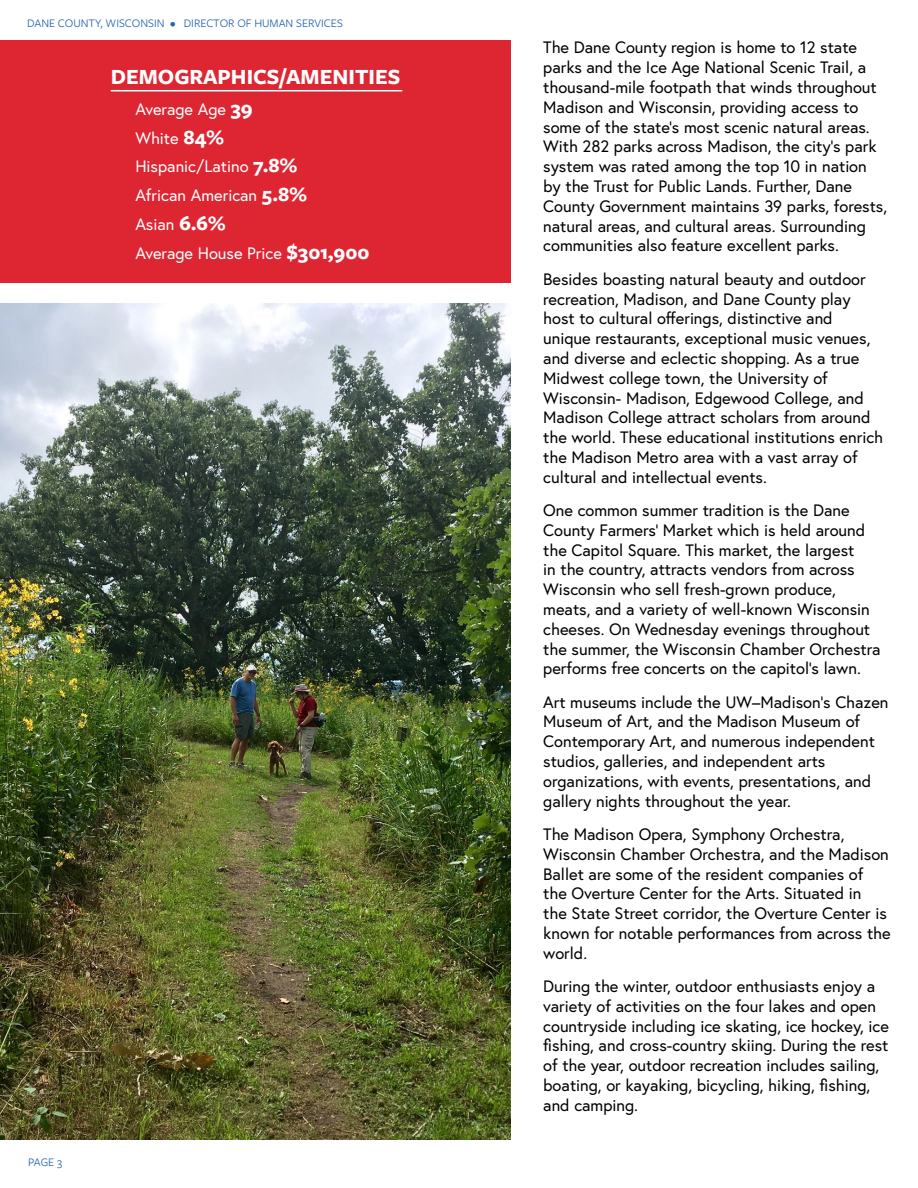
<style>
.page{position:relative;width:918px;height:1188px;background:#fff}
.page>*{position:absolute;margin:0;border:0;box-sizing:border-box;transform-origin:0 0}
.t1{font:700 22.5px "Freight Sans Pro";color:#fff}
.t2{font:16.5px/19.8px "Europa";color:#000}
.t3{font:16.5px/28.8px "Europa";color:#fff}
.t4{font:12px "Freight Sans Pro";color:#2362af}
.s1{font-family:"Freight Sans Pro";font-weight:700;font-size:21px}
</style>
<div class="page">
<div style="left:0;top:40px;width:511px;height:243px;background:#de2633"></div>
<hr style="left:111px;top:90px;width:291px;height:1px;background:#fff">
<img style="left:0;top:304px;width:511px;height:835px">
<p class="t4" style="left:27px;top:16px;width:317px">DANE COUNTY, WISCONSIN • DIRECTOR OF HUMAN SERVICES</p>
<h1 class="t1" style="left:111px;top:61px;width:291px">DEMOGRAPHICS/AMENITIES</h1>
<p class="t3" style="left:135px;top:94px;width:236px">Average Age <span class="s1">39<br></span>White <span class="s1">84%<br></span>Hispanic/Latino <span class="s1">7.8%<br></span>African American <span class="s1">5.8%<br></span>Asian <span class="s1">6.6%<br></span>Average House Price <span class="s1">$301,900</span></p>
<p class="t4" style="left:28px;top:1154px;width:36px">PAGE 3</p>
<p class="t2" style="left:543px;top:37px;width:346px">The Dane County region is home to 12 state parks and the Ice Age National Scenic Trail, a thousand-mile footpath that winds throughout Madison and Wisconsin, providing access to some of the state’s most scenic natural areas.<br>With 282 parks across Madison, the city’s park system was rated among the top 10 in nation by the Trust for Public Lands. Further, Dane County Government maintains 39 parks, forests, natural areas, and cultural areas. Surrounding communities also feature excellent parks.</p>
<p class="t2" style="left:543px;top:269px;width:341px">Besides boasting natural beauty and outdoor recreation, Madison, and Dane County play host to cultural offerings, distinctive and unique restaurants, exceptional music venues, and diverse and eclectic shopping. As a true Midwest college town, the University of Wisconsin- Madison, Edgewood College, and Madison College attract scholars from around the world. These educational institutions enrich the Madison Metro area with a vast array of cultural and intellectual events.</p>
<p class="t2" style="left:543px;top:500px;width:339px">One common summer tradition is the Dane County Farmers’ Market which is held around the Capitol Square. This market, the largest<br>in the country, attracts vendors from across Wisconsin who sell fresh-grown produce, meats, and a variety of well-known Wisconsin cheeses. On Wednesday evenings throughout the summer, the Wisconsin Chamber Orchestra performs free concerts on the capitol’s lawn.</p>
<p class="t2" style="left:543px;top:692px;width:347px">Art museums include the UW–Madison’s Chazen Museum of Art, and the Madison Museum of Contemporary Art, and numerous independent studios, galleries, and independent arts organizations, with events, presentations, and gallery nights throughout the year.</p>
<p class="t2" style="left:543px;top:824px;width:349px">The Madison Opera, Symphony Orchestra, Wisconsin Chamber Orchestra, and the Madison Ballet are some of the resident companies of the Overture Center for the Arts. Situated in<br>the State Street corridor, the Overture Center is known for notable performances from across the world.</p>
<p class="t2" style="left:543px;top:976px;width:347px">During the winter, outdoor enthusiasts enjoy a variety of activities on the four lakes and open countryside including ice skating, ice hockey, ice fishing, and cross-country skiing. During the rest of the year, outdoor recreation includes sailing, boating, or kayaking, bicycling, hiking, fishing, and camping.</p>
</div>
